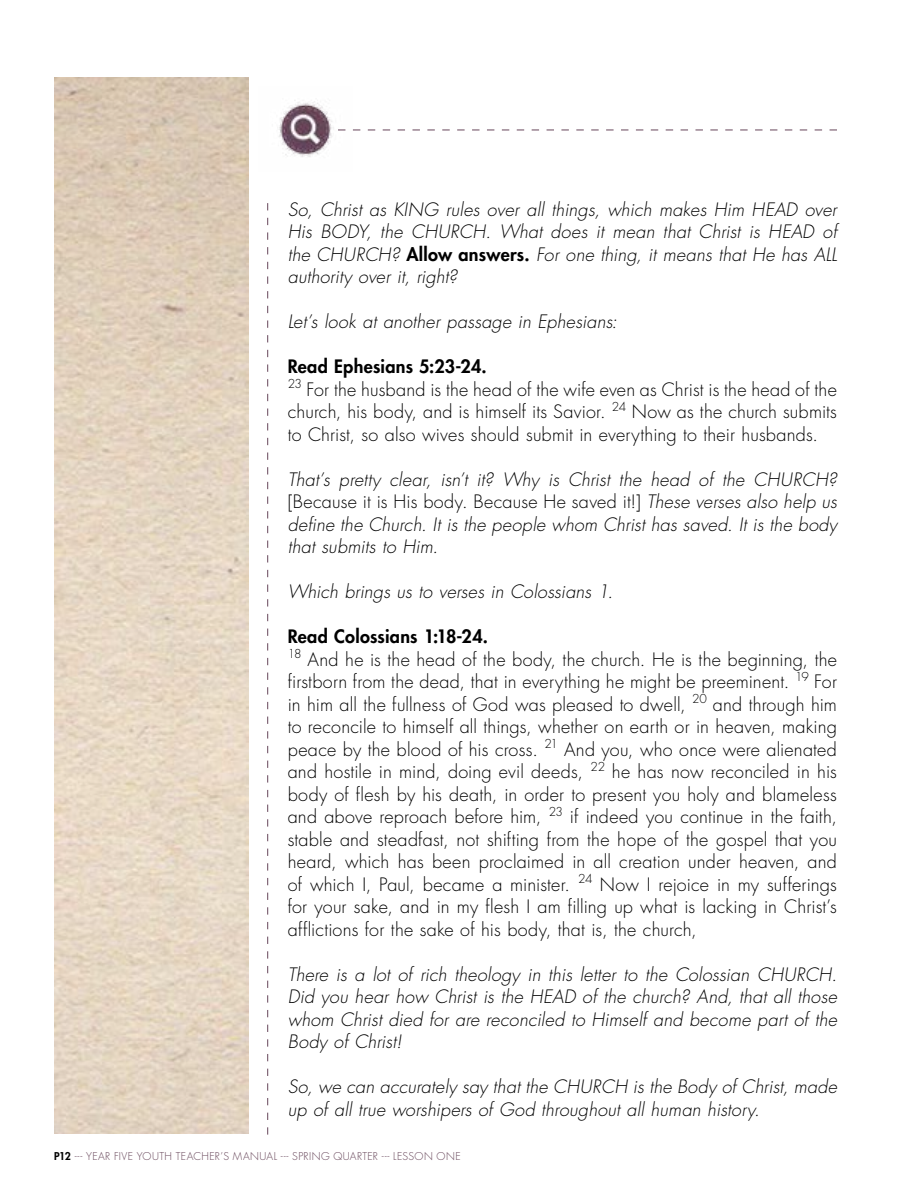
<style>
.page{position:relative;width:918px;height:1188px;background:#fff}
.page>*{position:absolute;margin:0;border:0;box-sizing:border-box;transform-origin:0 0}
.t1{font:300 18px/22.5px "Futura Std";letter-spacing:.01em;color:#000}
.t2{font:italic 300 18px/22.5px "Futura Std";letter-spacing:.015em;color:#000;text-align:justify}
.t3{font:300 10.5px "Futura Std";letter-spacing:.04em;color:#664559}
.s1{font-weight:800;font-style:normal}
.s2{font-weight:800}
.s3{font-style:normal}
.s4{font-weight:800;color:#000}
</style>
<div class="page">
<svg style="left:267px;top:203px;width:1px;height:932px"></svg>
<svg style="left:353px;top:130px;width:484px;height:1px"></svg>
<img style="left:279px;top:100px;width:67px;height:57px">
<p class="t2" style="left:288px;top:198px;width:551px">So, Christ as KING rules over all things, which makes Him HEAD over His BODY, the CHURCH. What does it mean that Christ is HEAD of the CHURCH? <span class="s1">Allow answers.</span> For one thing, it means that He has ALL authority over it, right?</p>
<p class="t2" style="left:288px;top:311px;width:331px">Let’s look at another passage in Ephesians:</p>
<p class="t1" style="left:288px;top:356px;width:551px"><span class="s2">Read Ephesians 5:23-24.<br></span><sup>23</sup> For the husband is the head of the wife even as Christ is the head of the church, his body, and is himself its Savior. <sup>24</sup> Now as the church submits to Christ, so also wives should submit in everything to their husbands.</p>
<p class="t2" style="left:288px;top:468px;width:551px">That’s pretty clear, isn’t it? Why is Christ the head of the CHURCH? <span class="s3">[Because it is His body. Because He saved it!]</span> These verses also help us define the Church. It is the people whom Christ has saved. It is the body that submits to Him.</p>
<p class="t2" style="left:288px;top:581px;width:327px">Which brings us to verses in Colossians 1.</p>
<p class="t1" style="left:288px;top:626px;width:551px"><span class="s2">Read Colossians 1:18-24.<br></span><sup>18</sup> And he is the head of the body, the church. He is the beginning, the firstborn from the dead, that in everything he might be preeminent. <sup>19</sup> For in him all the fullness of God was pleased to dwell, <sup>20</sup> and through him to reconcile to himself all things, whether on earth or in heaven, making peace by the blood of his cross. <sup>21</sup> And you, who once were alienated and hostile in mind, doing evil deeds, <sup>22</sup> he has now reconciled in his body of flesh by his death, in order to present you holy and blameless and above reproach before him, <sup>23</sup> if indeed you continue in the faith, stable and steadfast, not shifting from the hope of the gospel that you heard, which has been proclaimed in all creation under heaven, and of which I, Paul, became a minister. <sup>24</sup> Now I rejoice in my sufferings for your sake, and in my flesh I am filling up what is lacking in Christ’s afflictions for the sake of his body, that is, the church,</p>
<p class="t2" style="left:288px;top:963px;width:551px">There is a lot of rich theology in this letter to the Colossian CHURCH.<br>Did you hear how Christ is the HEAD of the church? And, that all those whom Christ died for are reconciled to Himself and become part of the Body of Christ!</p>
<p class="t2" style="left:288px;top:1076px;width:551px">So, we can accurately say that the CHURCH is the Body of Christ, made up of all true worshipers of God throughout all human history.</p>
<p class="t3" style="left:54px;top:1150px;width:408px"><span class="s4">P12</span> --- YEAR FIVE YOUTH TEACHER’S MANUAL --- SPRING QUARTER --- LESSON ONE</p>
</div>
